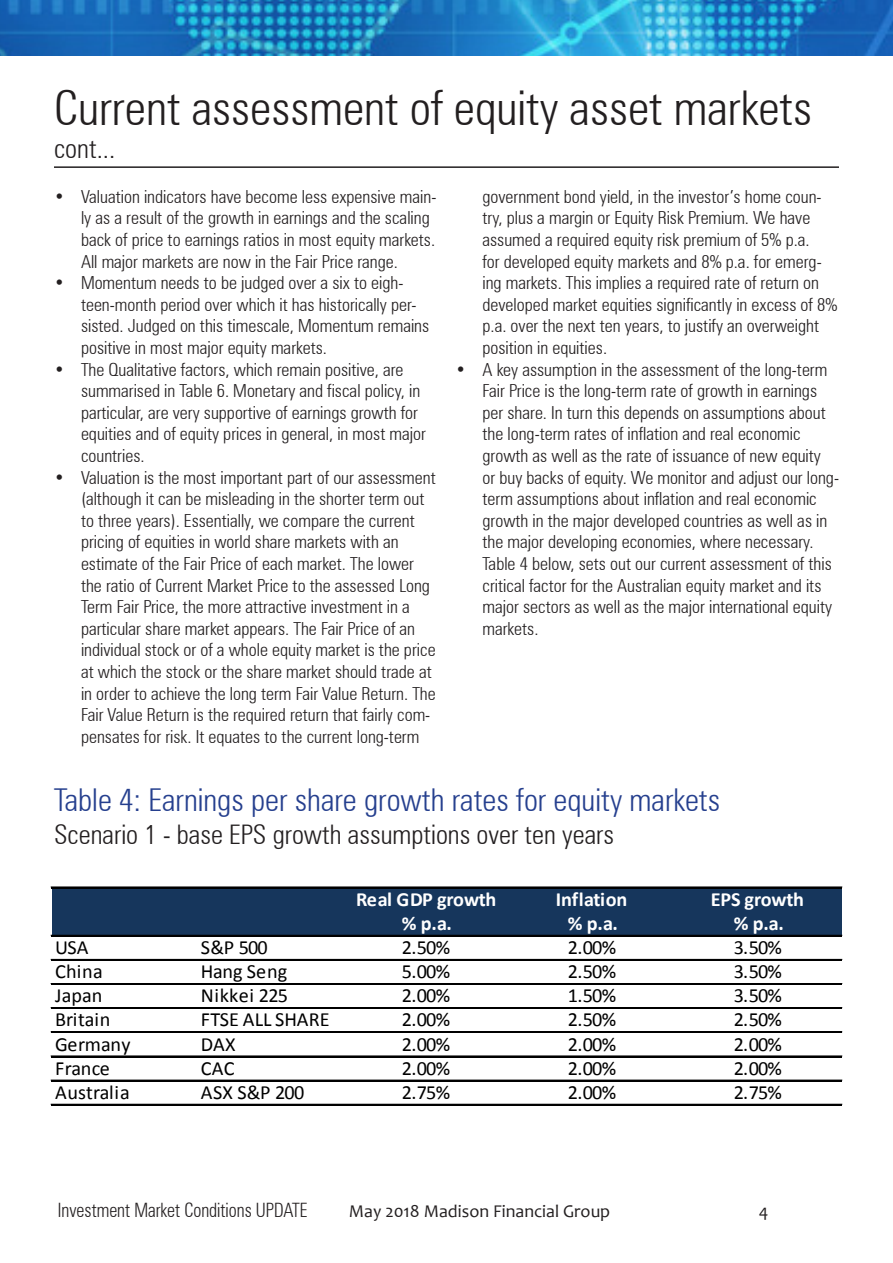
<style>
.page{position:relative;width:893px;height:1263px;background:#fff}
.page>*{position:absolute;margin:0;border:0;box-sizing:border-box;transform-origin:0 0}
.t1{font:48px "Morningstar 1 Light";color:#231f20}
.t2{font:31.5px "Morningstar 1 Light";color:#253f8e}
.t3{font:27px "Morningstar 1 Light";color:#231f20}
.t4{font:20.1px "Calibri";letter-spacing:-.01em;color:#000}
.t5{font:700 20.1px "Calibri";letter-spacing:-.005em;color:#fff}
.t6{font:20.1px "Calibri";letter-spacing:.01em;color:#000}
.t7{font:19.8px "Morningstar 1 Light";color:#231f20;scale:.91 1}
.t8{font:18px/21.6px "Morningstar 1 Light";color:#231f20}
.t9{font:18px "Candara";color:#231f20}
</style>
<div class="page">
<img style="left:0;top:0;width:893px;height:55px">
<hr style="left:54px;top:166px;width:785px;height:2px;background:#231f20">
<div style="left:53px;top:888px;width:789px;height:48px;background:#16365c"></div>
<hr style="left:51px;top:887px;width:791px;height:1px;background:#000">
<hr style="left:51px;top:935px;width:791px;height:1px;background:#000">
<hr style="left:51px;top:959px;width:791px;height:2px;background:#000">
<hr style="left:51px;top:983px;width:791px;height:2px;background:#000">
<hr style="left:51px;top:1007px;width:791px;height:1px;background:#000">
<hr style="left:51px;top:1008px;width:791px;height:1px;background:#000">
<hr style="left:51px;top:1031px;width:791px;height:1px;background:#000">
<hr style="left:51px;top:1032px;width:791px;height:1px;background:#000">
<hr style="left:51px;top:1056px;width:791px;height:1px;background:#000">
<hr style="left:51px;top:1080px;width:791px;height:1px;background:#000">
<hr style="left:51px;top:1104px;width:791px;height:1px;background:#000">
<p class="t1" style="left:54px;top:79px;width:760px">Current assessment of equity asset markets</p>
<p class="t3" style="left:54px;top:132px;width:63px">cont...</p>
<p class="t8" style="left:81px;top:185px;width:357px;text-indent:-27px">• Valuation indicators have become less expensive main&shy;ly as a result of the growth in earnings and the scaling back of price to earnings ratios in most equity markets.<br>All major markets are now in the Fair Price range.</p>
<p class="t8" style="left:81px;top:272px;width:350px;text-indent:-27px">• Momentum needs to be judged over a six to eigh&shy;teen-month period over which it has historically per&shy;sisted. Judged on this timescale, Momentum remains positive in most major equity markets.</p>
<p class="t8" style="left:81px;top:358px;width:346px;text-indent:-27px">• The Qualitative factors, which remain positive, are summarised in Table 6. Monetary and fiscal policy, in particular, are very supportive of earnings growth for equities and of equity prices in general, in most major countries.</p>
<p class="t8" style="left:81px;top:466px;width:356px;text-indent:-27px">• Valuation is the most important part of our assessment (although it can be misleading in the shorter term out to three years). Essentially, we compare the current pricing of equities in world share markets with an estimate of the Fair Price of each market. The lower the ratio of Current Market Price to the assessed Long Term Fair Price, the more attractive investment in a particular share market appears. The Fair Price of an individual stock or of a whole equity market is the price at which the stock or the share market should trade at in order to achieve the long term Fair Value Return. The Fair Value Return is the required return that fairly com&shy;pensates for risk. It equates to the current long-term</p>
<p class="t8" style="left:482px;top:185px;width:356px">government bond yield, in the investor’s home coun&shy;try, plus a margin or Equity Risk Premium. We have assumed a required equity risk premium of 5% p.a.<br>for developed equity markets and 8% p.a. for emerg&shy;ing markets. This implies a required rate of return on developed market equities significantly in excess of 8% p.a. over the next ten years, to justify an overweight position in equities.</p>
<p class="t8" style="left:482px;top:358px;width:358px;text-indent:-27px">• A key assumption in the assessment of the long-term Fair Price is the long-term rate of growth in earnings per share. In turn this depends on assumptions about the long-term rates of inflation and real economic growth as well as the rate of issuance of new equity<br>or buy backs of equity. We monitor and adjust our long&shy;term assumptions about inflation and real economic growth in the major developed countries as well as in the major developing economies, where necessary.<br>Table 4 below, sets out our current assessment of this critical factor for the Australian equity market and its major sectors as well as the major international equity markets.</p>
<p class="t2" style="left:54px;top:781px;width:668px">Table 4: Earnings per share growth rates for equity markets</p>
<p class="t3" style="left:54px;top:818px;width:562px">Scenario 1 - base EPS growth assumptions over ten years</p>
<p class="t5" style="left:356px;top:886px;width:142px">Real GDP growth</p>
<p class="t5" style="left:556px;top:886px;width:73px">Inflation</p>
<p class="t5" style="left:711px;top:886px;width:95px">EPS growth</p>
<p class="t5" style="left:402px;top:910px;width:51px">% p.a.</p>
<p class="t5" style="left:568px;top:910px;width:51px">% p.a.</p>
<p class="t5" style="left:734px;top:910px;width:51px">% p.a.</p>
<p class="t4" style="left:55px;top:935px;width:35px">USA</p>
<p class="t4" style="left:201px;top:935px;width:68px">S&amp;P 500</p>
<p class="t4" style="left:402px;top:935px;width:50px">2.50%</p>
<p class="t4" style="left:568px;top:935px;width:50px">2.00%</p>
<p class="t4" style="left:734px;top:935px;width:50px">3.50%</p>
<p class="t4" style="left:55px;top:959px;width:49px">China</p>
<p class="t6" style="left:201px;top:959px;width:88px">Hang Seng</p>
<p class="t4" style="left:402px;top:959px;width:50px">5.00%</p>
<p class="t4" style="left:568px;top:959px;width:50px">2.50%</p>
<p class="t4" style="left:734px;top:959px;width:50px">3.50%</p>
<p class="t4" style="left:55px;top:983px;width:49px">Japan</p>
<p class="t6" style="left:201px;top:983px;width:89px">Nikkei 225</p>
<p class="t4" style="left:402px;top:983px;width:50px">2.00%</p>
<p class="t4" style="left:568px;top:983px;width:50px">1.50%</p>
<p class="t4" style="left:734px;top:983px;width:50px">3.50%</p>
<p class="t4" style="left:55px;top:1007px;width:57px">Britain</p>
<p class="t6" style="left:201px;top:1007px;width:130px">FTSE ALL SHARE</p>
<p class="t4" style="left:402px;top:1007px;width:50px">2.00%</p>
<p class="t4" style="left:568px;top:1007px;width:50px">2.50%</p>
<p class="t4" style="left:734px;top:1007px;width:50px">2.50%</p>
<p class="t4" style="left:55px;top:1031px;width:77px">Germany</p>
<p class="t4" style="left:201px;top:1031px;width:36px">DAX</p>
<p class="t4" style="left:402px;top:1031px;width:50px">2.00%</p>
<p class="t4" style="left:568px;top:1031px;width:50px">2.00%</p>
<p class="t4" style="left:734px;top:1031px;width:50px">2.00%</p>
<p class="t4" style="left:55px;top:1055px;width:56px">France</p>
<p class="t4" style="left:201px;top:1055px;width:35px">CAC</p>
<p class="t4" style="left:402px;top:1055px;width:50px">2.00%</p>
<p class="t4" style="left:568px;top:1055px;width:50px">2.00%</p>
<p class="t4" style="left:734px;top:1055px;width:50px">2.00%</p>
<p class="t6" style="left:55px;top:1079px;width:76px">Australia</p>
<p class="t4" style="left:201px;top:1079px;width:105px">ASX S&amp;P 200</p>
<p class="t4" style="left:402px;top:1079px;width:50px">2.75%</p>
<p class="t4" style="left:568px;top:1079px;width:50px">2.00%</p>
<p class="t4" style="left:734px;top:1079px;width:50px">2.75%</p>
<p class="t7" style="left:58px;top:1197px;width:276px">Investment Market Conditions UPDATE</p>
<p class="t9" style="left:349px;top:1199px;width:263px">May 2018 Madison Financial Group</p>
<p class="t9" style="left:759px;top:1199px;width:11px">4</p>
</div>
